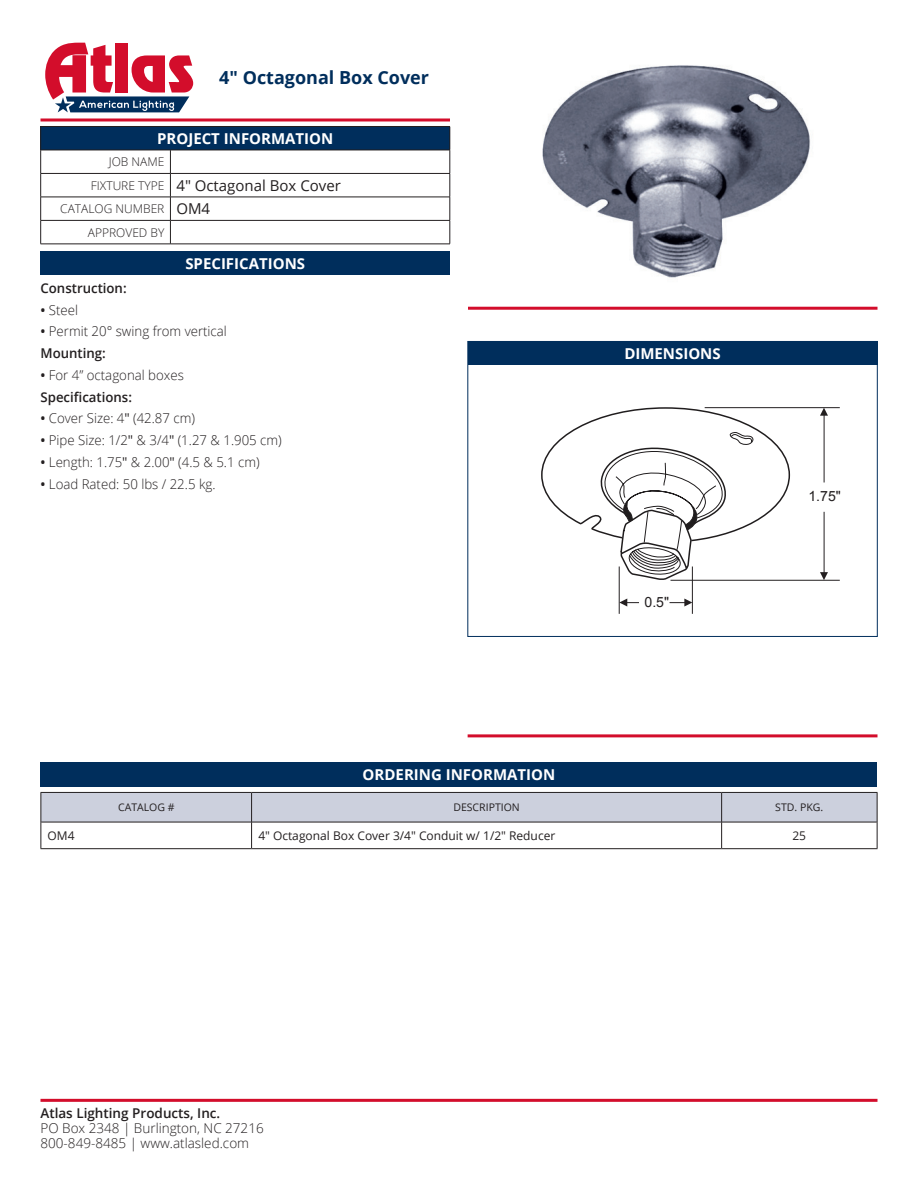
<style>
.page{position:relative;width:918px;height:1188px;background:#fff}
.page>*{position:absolute;margin:0;border:0;box-sizing:border-box;transform-origin:0 0}
.t1{font:700 18px "Open Sans";color:#002e5c}
.t2{font:700 15px "Open Sans";color:#fff}
.t3{font:15px "Open Sans";color:#231f20}
.t4{font:14.1px "Arial";color:#231f20}
.t5{font:300 13.5px/15px "Open Sans";color:#231f20}
.t6{font:600 13.5px "Open Sans";color:#231f20}
.t7{font:12px "Open Sans";color:#231f20}
.t8{font:300 12px "Open Sans";color:#231f20}
.t9{font:10.5px "Open Sans";color:#231f20}
.s1{font-weight:600}
.s2{font-weight:400}
</style>
<div class="page">
<img style="left:542px;top:65px;width:268px;height:213px">
<svg style="left:45px;top:43px;width:148px;height:69px"></svg>
<div style="left:41px;top:126px;width:409px;height:24px;background:#002e5c"></div>
<hr style="left:40px;top:126px;width:130px;height:1px;background:#231f20">
<hr style="left:170px;top:126px;width:280px;height:1px;background:#231f20">
<hr style="left:40px;top:150px;width:130px;height:1px;background:#231f20">
<hr style="left:170px;top:150px;width:280px;height:1px;background:#231f20">
<hr style="left:40px;top:173px;width:130px;height:1px;background:#231f20">
<hr style="left:170px;top:173px;width:280px;height:1px;background:#231f20">
<hr style="left:40px;top:197px;width:130px;height:1px;background:#231f20">
<hr style="left:170px;top:197px;width:280px;height:1px;background:#231f20">
<hr style="left:40px;top:220px;width:130px;height:1px;background:#231f20">
<svg style="left:40px;top:127px;width:1px;height:117px"></svg>
<hr style="left:170px;top:220px;width:280px;height:1px;background:#231f20">
<svg style="left:170px;top:150px;width:1px;height:94px"></svg>
<svg style="left:450px;top:127px;width:1px;height:117px"></svg>
<hr style="left:40px;top:244px;width:130px;height:1px;background:#231f20">
<hr style="left:170px;top:244px;width:280px;height:1px;background:#231f20">
<div style="left:40px;top:251px;width:410px;height:24px;background:#002e5c"></div>
<hr style="left:40px;top:1099px;width:838px;height:3px;background:#d30d2b">
<hr style="left:40px;top:118px;width:410px;height:3px;background:#d30d2b">
<hr style="left:468px;top:307px;width:410px;height:3px;background:#d30d2b">
<div style="left:40px;top:762px;width:838px;height:25px;background:#002e5c"></div>
<hr style="left:468px;top:734px;width:410px;height:3px;background:#d30d2b">
<div style="left:468px;top:341px;width:409px;height:24px;background:#002e5c"></div>
<svg style="left:40px;top:793px;width:838px;height:55px"></svg>
<hr style="left:40px;top:792px;width:212px;height:1px;background:#231f20">
<hr style="left:252px;top:792px;width:470px;height:1px;background:#231f20">
<hr style="left:722px;top:792px;width:156px;height:1px;background:#231f20">
<hr style="left:40px;top:848px;width:212px;height:1px;background:#231f20">
<hr style="left:252px;top:848px;width:470px;height:1px;background:#231f20">
<hr style="left:722px;top:848px;width:156px;height:1px;background:#231f20">
<hr style="left:623px;top:602px;width:65px;height:1px;background:#231f20">
<hr style="left:692px;top:567px;width:1px;height:47px;background:#231f20">
<hr style="left:619px;top:567px;width:1px;height:47px;background:#231f20">
<svg style="left:619px;top:599px;width:8px;height:8px"></svg>
<svg style="left:684px;top:599px;width:8px;height:8px"></svg>
<div style="left:639px;top:595px;width:31px;height:16px;background:#fff"></div>
<hr style="left:824px;top:412px;width:1px;height:165px;background:#231f20">
<hr style="left:705px;top:407px;width:135px;height:1px;background:#231f20">
<hr style="left:671px;top:580px;width:169px;height:1px;background:#231f20">
<svg style="left:820px;top:572px;width:8px;height:8px"></svg>
<svg style="left:820px;top:408px;width:8px;height:8px"></svg>
<div style="left:816px;top:482px;width:16px;height:30px;background:#fff"></div>
<svg style="left:541px;top:407px;width:250px;height:175px"></svg>
<p class="t1" style="left:219px;top:65px;width:211px">4″ Octagonal Box Cover</p>
<p class="t2" style="left:157px;top:128px;width:178px">PROJECT INFORMATION</p>
<p class="t8" style="left:109px;top:154px;width:57px">JOB NAME</p>
<p class="t8" style="left:91px;top:177px;width:75px">FIXTURE TYPE</p>
<p class="t3" style="left:176px;top:175px;width:166px">4″ Octagonal Box Cover</p>
<p class="t8" style="left:60px;top:201px;width:106px">CATALOG NUMBER</p>
<p class="t3" style="left:176px;top:199px;width:35px">OM4</p>
<p class="t8" style="left:88px;top:224px;width:78px">APPROVED BY</p>
<p class="t2" style="left:185px;top:253px;width:121px">SPECIFICATIONS</p>
<p class="t6" style="left:40px;top:279px;width:88px">Construction:</p>
<p class="t5" style="left:40px;top:302px;width:39px"><span class="s1">•</span> Steel</p>
<p class="t5" style="left:40px;top:324px;width:188px"><span class="s1">•</span> Permit 20° swing from vertical</p>
<p class="t6" style="left:40px;top:344px;width:67px">Mounting:</p>
<p class="t5" style="left:40px;top:367px;width:145px"><span class="s1">•</span> For 4” octagonal boxes</p>
<p class="t6" style="left:40px;top:387px;width:93px">Specifications:</p>
<p class="t5" style="left:40px;top:411px;width:156px"><span class="s1">•</span> Cover Size: 4<span class="s2">″</span> (42.87 cm)</p>
<p class="t5" style="left:40px;top:432px;width:243px"><span class="s1">•</span> Pipe Size: 1/2<span class="s2">″</span> &amp; 3/4<span class="s2">″</span> (1.27 &amp; 1.905 cm)</p>
<p class="t5" style="left:40px;top:454px;width:221px"><span class="s1">•</span> Length: 1.75<span class="s2">″</span> &amp; 2.00<span class="s2">″</span> (4.5 &amp; 5.1 cm)</p>
<p class="t5" style="left:40px;top:476px;width:176px"><span class="s1">•</span> Load Rated: 50 lbs / 22.5 kg.</p>
<p class="t2" style="left:363px;top:764px;width:194px">ORDERING INFORMATION</p>
<p class="t2" style="left:624px;top:343px;width:98px">DIMENSIONS</p>
<p class="t4" style="left:645px;top:593px;width:26px">0.5"</p>
<p class="t4" style="left:808px;top:487px;width:34px">1.75"</p>
<p class="t9" style="left:118px;top:800px;width:58px">CATALOG #</p>
<p class="t9" style="left:453px;top:800px;width:68px">DESCRIPTION</p>
<p class="t9" style="left:775px;top:800px;width:49px">STD. PKG.</p>
<p class="t7" style="left:48px;top:827px;width:29px">OM4</p>
<p class="t7" style="left:258px;top:827px;width:299px">4″ Octagonal Box Cover 3/4″ Conduit w/ 1/2″ Reducer</p>
<p class="t7" style="left:792px;top:827px;width:15px">25</p>
<p class="t5" style="left:40px;top:1105px;width:225px"><span class="s1">Atlas Lighting Products, Inc.<br></span>PO Box 2348 | Burlington, NC 27216<br>800-849-8485 | www.atlasled.com</p>
</div>
